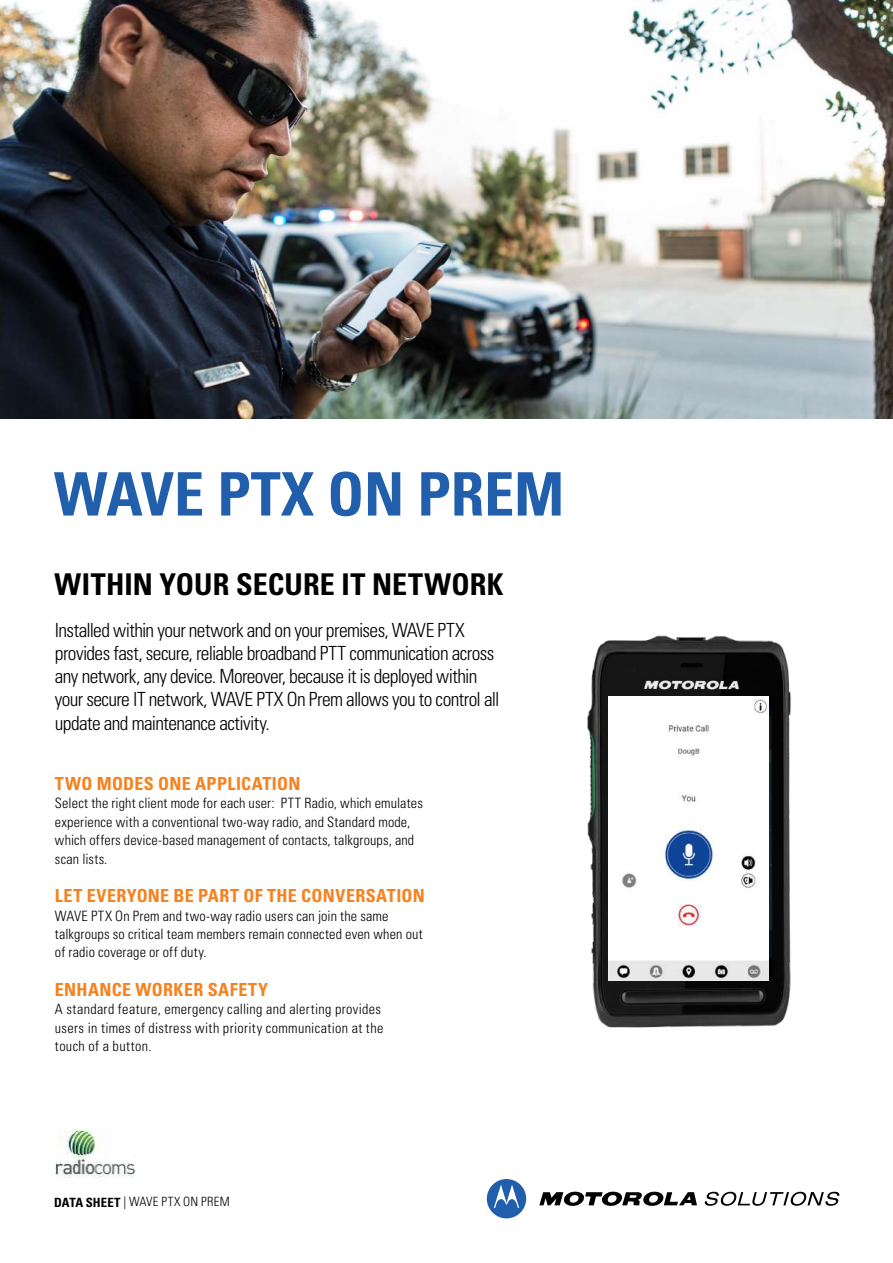
<style>
.page{position:relative;width:893px;height:1263px;background:#fff}
.page>*{position:absolute;margin:0;border:0;box-sizing:border-box;transform-origin:0 0}
.t1{font:700 condensed 60px "Univers LT Std";color:#215eac}
.t2{font:700 condensed 30px "Univers LT Std";letter-spacing:.005em;color:#000}
.t3{font:300 condensed 19.5px/23.2px "Univers LT Std";letter-spacing:-.03em;color:#000}
.t4{font:700 condensed 18px "Univers LT Std";letter-spacing:.02em;color:#f5821f}
.t5{font:300 condensed 14.25px/18.3px "Univers LT Std";letter-spacing:.015em;color:#000}
.t6{font:300 condensed 12.75px "Univers LT Std";letter-spacing:.025em;color:#000}
.s1{font-weight:700}
</style>
<div class="page">
<img style="left:0;top:0;width:893px;height:419px">
<svg style="left:539px;top:1192px;width:158px;height:14px"></svg>
<svg style="left:487px;top:1179px;width:39px;height:39px"></svg>
<svg style="left:705px;top:1192px;width:134px;height:14px"></svg>
<img style="left:587px;top:635px;width:204px;height:393px">
<img style="left:609px;top:696px;width:160px;height:284px">
<img style="left:55px;top:1131px;width:81px;height:47px">
<h1 class="t1" style="left:54px;top:471px;width:512px">WAVE PTX ON PREM</h1>
<h2 class="t2" style="left:55px;top:573px;width:450px">WITHIN YOUR SECURE IT NETWORK</h2>
<p class="t3" style="left:55px;top:620px;width:446px">Installed within your network and on your premises, WAVE PTX provides fast, secure, reliable broadband PTT communication across any network, any device. Moreover, because it is deployed within your secure IT network, WAVE PTX On Prem allows you to control all update and maintenance activity.</p>
<p class="t4" style="left:55px;top:777px;width:247px">TWO MODES ONE APPLICATION</p>
<p class="t5" style="left:55px;top:796px;width:369px">Select the right client mode for each user: PTT Radio, which emulates experience with a conventional two-way radio, and Standard mode, which offers device-based management of contacts, talkgroups, and scan lists.</p>
<p class="t4" style="left:55px;top:889px;width:371px">LET EVERYONE BE PART OF THE CONVERSATION</p>
<p class="t5" style="left:55px;top:908px;width:369px">WAVE PTX On Prem and two-way radio users can join the same talkgroups so critical team members remain connected even when out of radio coverage or off duty.</p>
<p class="t4" style="left:55px;top:983px;width:215px">ENHANCE WORKER SAFETY</p>
<p class="t5" style="left:55px;top:1001px;width:330px">A standard feature, emergency calling and alerting provides users in times of distress with priority communication at the touch of a button.</p>
<p class="t6" style="left:54px;top:1196px;width:177px"><span class="s1">DATA SHEET</span> | WAVE PTX ON PREM</p>
</div>
